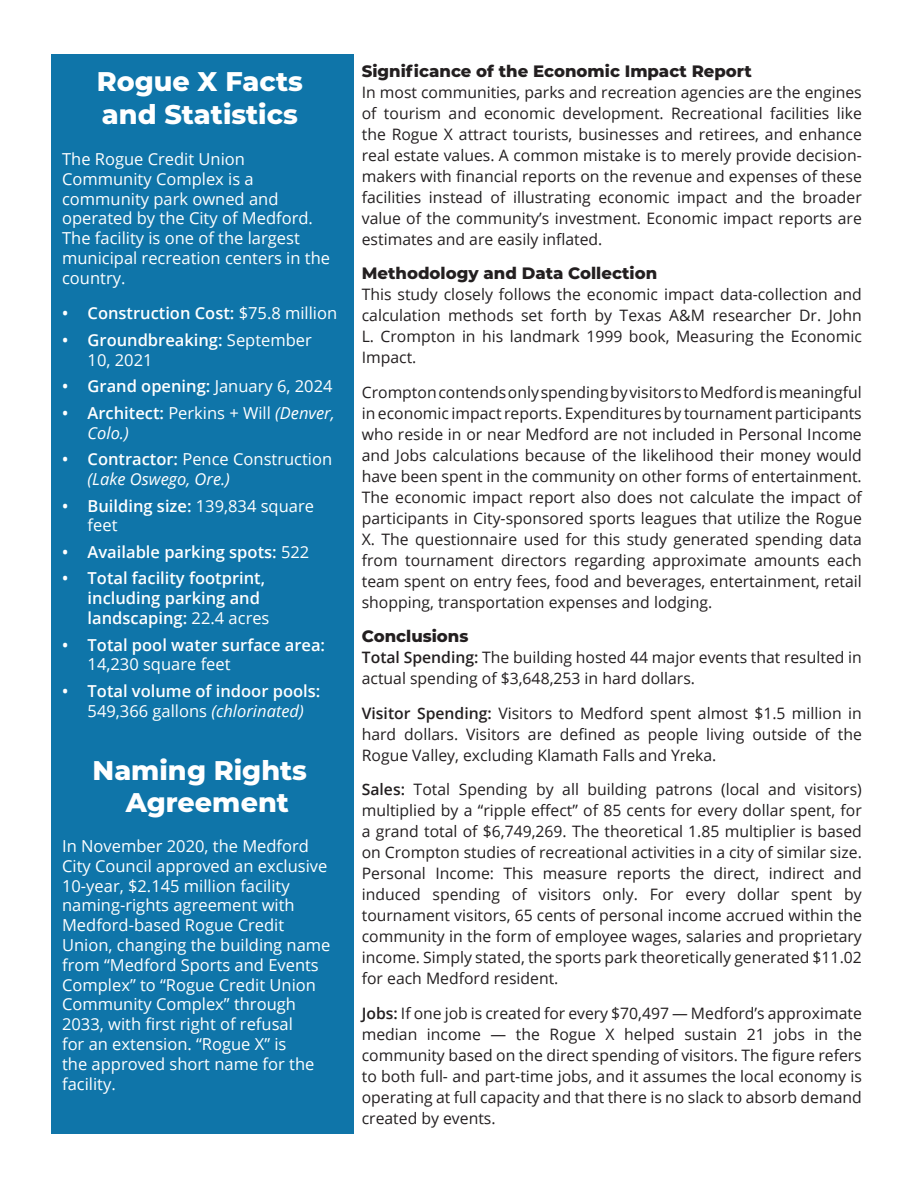
<style>
.page{position:relative;width:918px;height:1188px;background:#fff}
.page>*{position:absolute;margin:0;border:0;box-sizing:border-box;transform-origin:0 0}
.t1{font:800 27px/32.4px "Montserrat";color:#fff;text-align:center}
.t2{font:16.5px/19.8px "Open Sans";color:#fff}
.t3{font:600 16.5px/19.8px "Open Sans";color:#fff}
.t4{font:800 16.5px "Montserrat";color:#231f20}
.t5{font:italic 16.5px/19.8px "Open Sans";color:#fff}
.t6{font:15.75px/21px "Open Sans";color:#231f20;text-align:justify}
.s1{font-weight:400}
.s2{font-weight:600;font-style:normal}
.s3{font-style:normal}
.s4{font-weight:600}
.s5{font-style:italic}
.s6{font-weight:400;font-style:italic}
</style>
<div class="page">
<div style="left:51px;top:54px;width:303px;height:1080px;background:#0f75a9"></div>
<p class="t1" style="left:97px;top:64px;width:208px">Rogue X Facts</p>
<p class="t1" style="left:102px;top:96px;width:198px">and Statistics</p>
<p class="t2" style="left:62px;top:149px;width:269px">The Rogue Credit Union<br>Community Complex is a community park owned and operated by the City of Medford.<br>The facility is one of the largest municipal recreation centers in the country.</p>
<p class="t3" style="left:62px;top:303px;width:277px">• Construction Cost: <span class="s1">$75.8 million</span></p>
<p class="t3" style="left:88px;top:330px;width:226px;text-indent:-26px">• Groundbreaking: <span class="s1">September<br>10, 2021</span></p>
<p class="t3" style="left:62px;top:376px;width:272px">• Grand opening: <span class="s1">January 6, 2024</span></p>
<p class="t5" style="left:88px;top:403px;width:249px;text-indent:-26px"><span class="s2">• Architect:</span> <span class="s3">Perkins + Will</span> (Denver,<br>Colo.)</p>
<p class="t2" style="left:88px;top:449px;width:246px;text-indent:-26px"><span class="s4">• Contractor:</span> Pence Construction <span class="s5">(Lake Oswego, Ore.)</span></p>
<p class="t2" style="left:88px;top:495px;width:228px;text-indent:-26px"><span class="s4">• Building size:</span> 139,834 square feet</p>
<p class="t3" style="left:62px;top:542px;width:249px">• Available parking spots: <span class="s1">522</span></p>
<p class="t3" style="left:88px;top:568px;width:183px;text-indent:-26px">• Total facility footprint, including parking and landscaping: <span class="s1">22.4 acres</span></p>
<p class="t3" style="left:88px;top:634px;width:239px;text-indent:-26px">• Total pool water surface area:<br><span class="s1">14,230 square feet</span></p>
<p class="t3" style="left:62px;top:681px;width:260px;text-align:center">• Total volume of indoor pools:<br><span class="s1">549,366 gallons</span> <span class="s6">(chlorinated)</span></p>
<p class="t1" style="left:93px;top:753px;width:216px">Naming Rights<br>Agreement</p>
<p class="t2" style="left:62px;top:836px;width:270px">In November 2020, the Medford<br>City Council approved an exclusive<br>10-year, $2.145 million facility naming-rights agreement with<br>Medford-based Rogue Credit<br>Union, changing the building name from “Medford Sports and Events<br>Complex” to “Rogue Credit Union<br>Community Complex” through<br>2033, with first right of refusal<br>for an extension. “Rogue X” is<br>the approved short name for the facility.</p>
<p class="t4" style="left:362px;top:59px;width:392px">Significance of the Economic Impact Report</p>
<p class="t6" style="left:362px;top:81px;width:502px">In most communities, parks and recreation agencies are the engines of tourism and economic development. Recreational facilities like the Rogue X attract tourists, businesses and retirees, and enhance real estate values. A common mistake is to merely provide decision&shy;makers with financial reports on the revenue and expenses of these facilities instead of illustrating economic impact and the broader value of the community’s investment. Economic impact reports are estimates and are easily inflated.</p>
<p class="t4" style="left:362px;top:261px;width:297px">Methodology and Data Collection</p>
<p class="t6" style="left:362px;top:284px;width:502px">This study closely follows the economic impact data-collection and calculation methods set forth by Texas A&amp;M researcher Dr. John L. Crompton in his landmark 1999 book, Measuring the Economic Impact.</p>
<p class="t6" style="left:362px;top:381px;width:502px">Crompton contends only spending by visitors to Medford is meaningful in economic impact reports. Expenditures by tournament participants who reside in or near Medford are not included in Personal Income and Jobs calculations because of the likelihood their money would have been spent in the community on other forms of entertainment.<br>The economic impact report also does not calculate the impact of participants in City-sponsored sports leagues that utilize the Rogue X. The questionnaire used for this study generated spending data from tournament directors regarding approximate amounts each team spent on entry fees, food and beverages, entertainment, retail shopping, transportation expenses and lodging.</p>
<p class="t4" style="left:362px;top:624px;width:108px">Conclusions</p>
<p class="t6" style="left:362px;top:647px;width:502px"><span class="s4">Total Spending:</span> The building hosted 44 major events that resulted in actual spending of $3,648,253 in hard dollars.</p>
<p class="t6" style="left:362px;top:702px;width:502px"><span class="s4">Visitor Spending:</span> Visitors to Medford spent almost $1.5 million in hard dollars. Visitors are defined as people living outside of the Rogue Valley, excluding Klamath Falls and Yreka.</p>
<p class="t6" style="left:362px;top:779px;width:502px"><span class="s4">Sales:</span> Total Spending by all building patrons (local and visitors) multiplied by a “ripple effect” of 85 cents for every dollar spent, for a grand total of $6,749,269. The theoretical 1.85 multiplier is based on Crompton studies of recreational activities in a city of similar size.</p>
<p class="t6" style="left:362px;top:863px;width:502px">Personal Income: This measure reports the direct, indirect and induced spending of visitors only. For every dollar spent by tournament visitors, 65 cents of personal income accrued within the community in the form of employee wages, salaries and proprietary income. Simply stated, the sports park theoretically generated $11.02 for each Medford resident.</p>
<p class="t6" style="left:362px;top:1002px;width:502px"><span class="s4">Jobs:</span> If one job is created for every $70,497 — Medford’s approximate median income — the Rogue X helped sustain 21 jobs in the community based on the direct spending of visitors. The figure refers to both full- and part-time jobs, and it assumes the local economy is operating at full capacity and that there is no slack to absorb demand created by events.</p>
</div>
